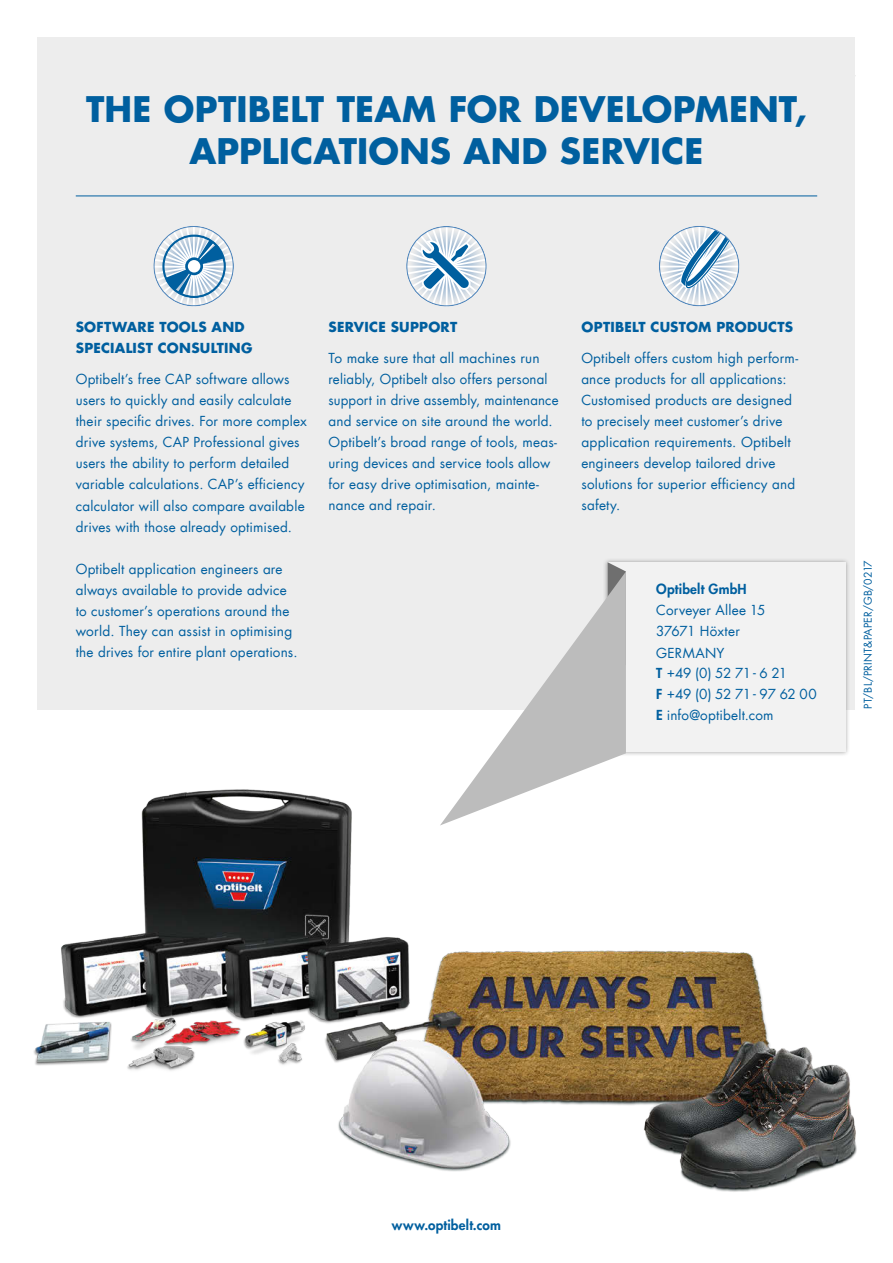
<style>
.page{position:relative;width:893px;height:1263px;background:#fff}
.page>*{position:absolute;margin:0;border:0;box-sizing:border-box;transform-origin:0 0}
.t1{font:700 34.5px/42px "Futura Com";letter-spacing:.005em;color:#005f9f;text-align:center}
.t2{font:13.5px/21px "Futura Com";letter-spacing:.015em;color:#005f9f}
.t3{font:700 13.5px/21px "Futura Com";letter-spacing:.02em;color:#005f9f}
.t4{font:800 13.5px "Futura Com";letter-spacing:.015em;color:#005f9f}
.t5{font:10.5px "Futura Com";letter-spacing:.02em;color:#005f9f}
.s1{font-weight:800}
</style>
<div class="page">
<img style="left:33px;top:673px;width:824px;height:519px">
<div style="left:38px;top:38px;width:817px;height:672px;background:#ededed"></div>
<svg style="left:406px;top:226px;width:79px;height:80px"></svg>
<div style="left:406px;top:226px;width:81px;height:80px;border:1px solid #5287bc;border-radius:50%"></div>
<svg style="left:153px;top:226px;width:81px;height:80px"></svg>
<svg style="left:659px;top:226px;width:80px;height:80px"></svg>
<div style="left:659px;top:226px;width:80px;height:80px;border:1px solid #5287bc;border-radius:50%"></div>
<div style="left:603px;top:557px;width:247px;height:200px;background:#1d1d1b;opacity:.4"></div>
<div style="left:607px;top:562px;width:238px;height:190px;background:#f2f2f2"></div>
<svg style="left:607px;top:562px;width:18px;height:9px"></svg>
<svg style="left:440px;top:571px;width:186px;height:254px"></svg>
<hr style="left:76px;top:196px;width:741px;height:1px;background:#005f9f">
<h1 class="t1" style="left:86px;top:87px;width:722px">THE OPTIBELT TEAM FOR DEVELOPMENT,<br>APPLICATIONS AND SERVICE</h1>
<p class="t3" style="left:76px;top:316px;width:178px">SOFTWARE TOOLS AND<br>SPECIALIST CONSULTING</p>
<p class="t2" style="left:76px;top:369px;width:233px">Optibelt’s free CAP software allows users to quickly and easily calculate their specific drives. For more complex drive systems, CAP Professional gives users the ability to perform detailed variable calculations. CAP’s efficiency calculator will also compare available drives with those already optimised.</p>
<p class="t2" style="left:76px;top:558px;width:223px">Optibelt application engineers are always available to provide advice to customer’s operations around the world. They can assist in optimising the drives for entire plant operations.</p>
<p class="t3" style="left:328px;top:316px;width:130px">SERVICE SUPPORT</p>
<p class="t2" style="left:328px;top:348px;width:232px">To make sure that all machines run reliably, Optibelt also offers personal support in drive assembly, maintenance and service on site around the world.<br>Optibelt’s broad range of tools, meas&shy;uring devices and service tools allow for easy drive optimisation, mainte&shy;nance and repair.</p>
<p class="t3" style="left:581px;top:316px;width:213px">OPTIBELT CUSTOM PRODUCTS</p>
<p class="t2" style="left:581px;top:348px;width:218px">Optibelt offers custom high perform&shy;ance products for all applications:<br>Customised products are designed to precisely meet customer’s drive application requirements. Optibelt engineers develop tailored drive solutions for superior efficiency and safety.</p>
<p class="t4" style="left:656px;top:579px;width:92px">Optibelt GmbH</p>
<p class="t2" style="left:656px;top:600px;width:111px">Corveyer Allee 15<br>37671 Höxter<br>GERMANY</p>
<p class="t2" style="left:656px;top:663px;width:162px"><span class="s1">T</span> +49 (0) 52 71 - 6 21<br><span class="s1">F</span> +49 (0) 52 71 - 97 62 00<br><span class="s1">E</span> info@optibelt.com</p>
<p class="t5" style="left:861px;top:709px;width:150px;rotate:-90deg">PT/BL/PRINT&amp;PAPER/GB/0217</p>
<p class="t4" style="left:392px;top:1215px;width:111px">www.optibelt.com</p>
</div>
